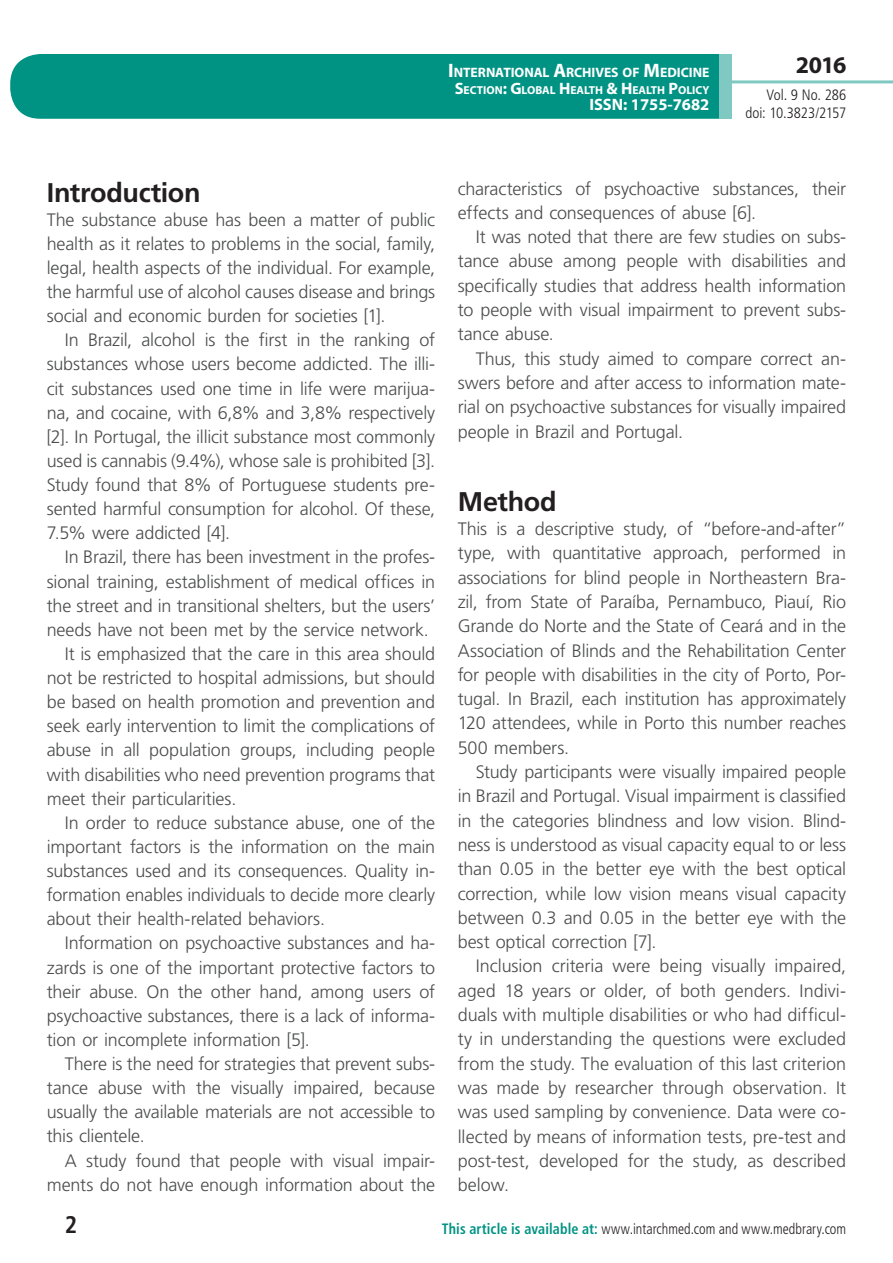
<style>
.page{position:relative;width:893px;height:1263px;background:#fff}
.page>*{position:absolute;margin:0;border:0;box-sizing:border-box;transform-origin:0 0}
.t1{font:700 27px "Frutiger LT Std";letter-spacing:-.015em;color:#231f20}
.t2{font:700 24px "Myriad Pro";color:#231f20}
.t3{font:700 condensed 24px "Frutiger LT Std";color:#231f20}
.t4{font:300 18px/24.3px "Frutiger LT Std";letter-spacing:-.01em;color:#4b4c4d;text-align:justify}
.t5{font:700 16.5px "Myriad Pro";color:#fff}
.t6{font:300 condensed 15px "Frutiger LT Std";letter-spacing:.005em;color:#231f20;scale:.94 1}
.t7{font:300 condensed 15px/18px "Frutiger LT Std";letter-spacing:.005em;color:#231f20;text-align:right}
.t8{font:700 13.65px "Myriad Pro";letter-spacing:-.005em;color:#fff}
.t9{font:700 11.55px "Myriad Pro";color:#fff}
.s1{font-size:19.5px}
.s2{font-size:16.5px}
.s3{font-weight:700;color:#009384}
</style>
<div class="page">
<div style="left:10px;top:54px;width:775px;height:65px;background:#009384;border-radius:30px"></div>
<div style="left:732px;top:0;width:161px;height:157px;background:#fff"></div>
<hr style="left:730px;top:80px;width:163px;height:3px;background:#80c9c2">
<div style="left:719px;top:54px;width:13px;height:65px;background:#80c9c2"></div>
<p class="t8" style="left:448px;top:64px;width:263px"><span class="s1">I</span>NTERNATIONAL <span class="s1">A</span>RCHIVES OF <span class="s1">M</span>EDICINE</p>
<p class="t9" style="left:455px;top:82px;width:256px"><span class="s2">S</span>ECTION<span class="s2">: G</span>LOBAL <span class="s2">H</span> EALTH <span class="s2">&amp; H</span> EALTH <span class="s2">P</span>OLICY</p>
<p class="t5" style="left:589px;top:94px;width:122px">ISSN: 1755-7682</p>
<h2 class="t2" style="left:796px;top:49px;width:52px">2016</h2>
<p class="t7" style="left:745px;top:86px;width:102px">Vol. 9 No. 286 doi: 10.3823/2157</p>
<h1 class="t1" style="left:47px;top:176px;width:155px">Introduction</h1>
<p class="t4" style="left:47px;top:208px;width:390px">The substance abuse has been a matter of public health as it relates to problems in the social, family, legal, health aspects of the individual. For example, the harmful use of alcohol causes disease and brings social and economic burden for societies [1].</p>
<p class="t4" style="left:47px;top:328px;width:390px;text-indent:18px">In Brazil, alcohol is the first in the ranking of substances whose users become addicted. The illi&shy;cit substances used one time in life were marijua&shy;na, and cocaine, with 6,8% and 3,8% respectively [2]. In Portugal, the illicit substance most commonly used is cannabis (9.4%), whose sale is prohibited [3].<br>Study found that 8% of Portuguese students pre&shy;sented harmful consumption for alcohol. Of these, 7.5% were addicted [4].</p>
<p class="t4" style="left:65px;top:545px;width:372px">In Brazil, there has been investment in the profes-</p>
<p class="t4" style="left:47px;top:569px;width:390px">sional training, establishment of medical offices in</p>
<p class="t4" style="left:47px;top:594px;width:390px">the street and in transitional shelters, but the users’</p>
<p class="t4" style="left:47px;top:618px;width:384px">needs have not been met by the service network.</p>
<p class="t4" style="left:65px;top:642px;width:372px">It is emphasized that the care in this area should</p>
<p class="t4" style="left:47px;top:666px;width:390px">not be restricted to hospital admissions, but should</p>
<p class="t4" style="left:47px;top:690px;width:390px">be based on health promotion and prevention and</p>
<p class="t4" style="left:47px;top:714px;width:390px">seek early intervention to limit the complications of</p>
<p class="t4" style="left:47px;top:738px;width:390px">abuse in all population groups, including people</p>
<p class="t4" style="left:47px;top:762px;width:390px">with disabilities who need prevention programs that</p>
<p class="t4" style="left:47px;top:786px;width:191px">meet their particularities.</p>
<p class="t4" style="left:65px;top:811px;width:372px">In order to reduce substance abuse, one of the</p>
<p class="t4" style="left:47px;top:835px;width:390px">important factors is the information on the main</p>
<p class="t4" style="left:47px;top:859px;width:390px">substances used and its consequences. Quality in-</p>
<p class="t4" style="left:47px;top:883px;width:390px">formation enables individuals to decide more clearly</p>
<p class="t4" style="left:47px;top:907px;width:280px">about their health-related behaviors.</p>
<p class="t4" style="left:65px;top:931px;width:372px">Information on psychoactive substances and ha-</p>
<p class="t4" style="left:47px;top:955px;width:390px">zards is one of the important protective factors to</p>
<p class="t4" style="left:47px;top:979px;width:390px">their abuse. On the other hand, among users of</p>
<p class="t4" style="left:47px;top:1004px;width:390px">psychoactive substances, there is a lack of informa-</p>
<p class="t4" style="left:47px;top:1028px;width:265px">tion or incomplete information [5].</p>
<p class="t4" style="left:65px;top:1052px;width:372px">There is the need for strategies that prevent subs-</p>
<p class="t4" style="left:47px;top:1076px;width:390px">tance abuse with the visually impaired, because</p>
<p class="t4" style="left:47px;top:1100px;width:390px">usually the available materials are not accessible to</p>
<p class="t4" style="left:47px;top:1124px;width:99px">this clientele.</p>
<p class="t4" style="left:65px;top:1148px;width:372px">A study found that people with visual impair-</p>
<p class="t4" style="left:47px;top:1172px;width:390px">ments do not have enough information about the</p>
<p class="t4" style="left:458px;top:176px;width:390px">characteristics of psychoactive substances, their effects and consequences of abuse [6].</p>
<p class="t4" style="left:458px;top:225px;width:390px;text-indent:18px">It was noted that there are few studies on subs&shy;tance abuse among people with disabilities and specifically studies that address health information to people with visual impairment to prevent subs&shy;tance abuse.</p>
<p class="t4" style="left:458px;top:347px;width:390px;text-indent:18px">Thus, this study aimed to compare correct an&shy;swers before and after access to information mate&shy;rial on psychoactive substances for visually impaired people in Brazil and Portugal.</p>
<h1 class="t1" style="left:458px;top:485px;width:100px">Method</h1>
<p class="t4" style="left:458px;top:517px;width:390px">This is a descriptive study, of “before-and-after” type, with quantitative approach, performed in associations for blind people in Northeastern Bra&shy;zil, from State of Paraíba, Pernambuco, Piauí, Rio Grande do Norte and the State of Ceará and in the Association of Blinds and the Rehabilitation Center for people with disabilities in the city of Porto, Por&shy;tugal. In Brazil, each institution has approximately 120 attendees, while in Porto this number reaches 500 members.</p>
<p class="t4" style="left:458px;top:760px;width:390px;text-indent:18px">Study participants were visually impaired people in Brazil and Portugal. Visual impairment is classified in the categories blindness and low vision. Blind&shy;ness is understood as visual capacity equal to or less than 0.05 in the better eye with the best optical correction, while low vision means visual capacity between 0.3 and 0.05 in the better eye with the best optical correction [7].</p>
<p class="t4" style="left:458px;top:954px;width:390px;text-indent:18px">Inclusion criteria were being visually impaired, aged 18 years or older, of both genders. Indivi&shy;duals with multiple disabilities or who had difficul&shy;ty in understanding the questions were excluded from the study. The evaluation of this last criterion was made by researcher through observation. It was used sampling by convenience. Data were co&shy;llected by means of information tests, pre-test and post-test, developed for the study, as described below.</p>
<h2 class="t3" style="left:65px;top:1210px;width:14px">2</h2>
<p class="t6" style="left:442px;top:1220px;width:432px"><span class="s3">This article is available at:</span> www.intarchmed.com and www.medbrary.com</p>
</div>
